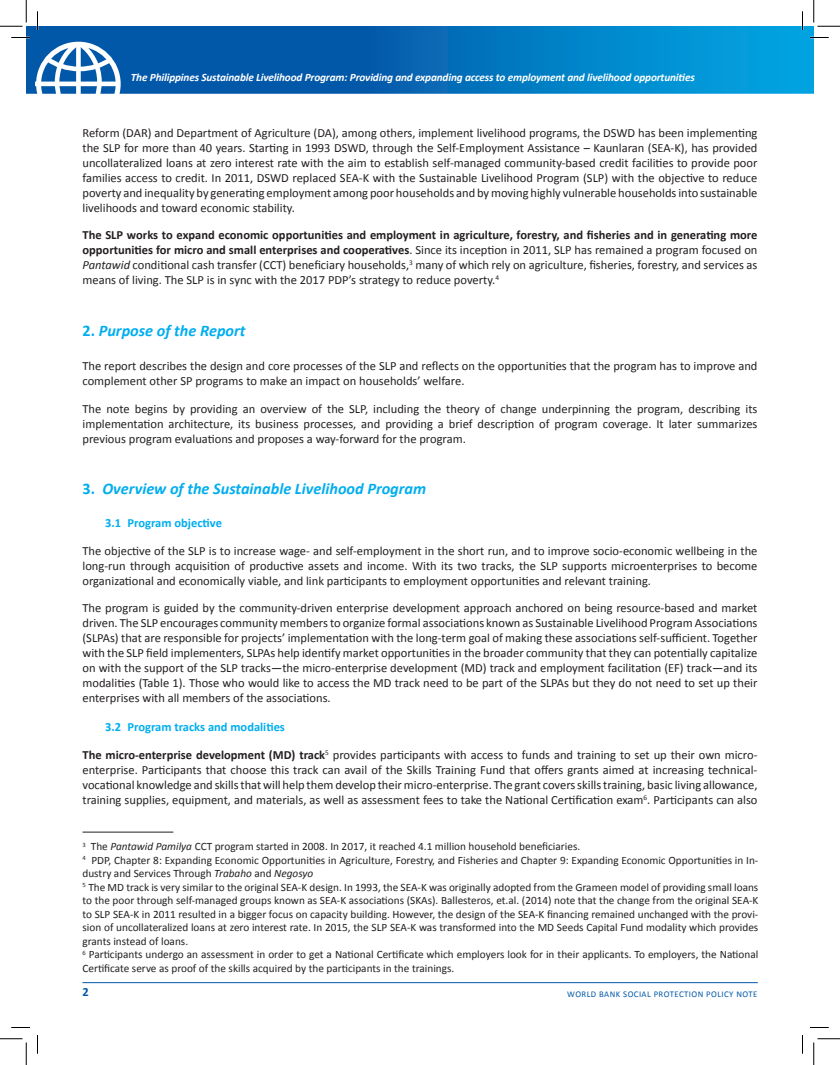
<style>
.page{position:relative;width:840px;height:1065px;background:#fff}
.page>*{position:absolute;margin:0;border:0;box-sizing:border-box;transform-origin:0 0}
.t1{font:italic 700 16.25px "Calibri";color:#00aeef}
.t2{font:12.5px/15px "Calibri";color:#231f20;text-align:justify}
.t3{font:700 12.5px "Calibri";color:#00aeef}
.t4{font:700 12.5px "Calibri";color:#0157a8}
.t5{font:11.25px/13.5px "Calibri";color:#231f20}
.t6{font:italic 700 11.25px "Calibri";letter-spacing:-.015em;color:#fff}
.t7{font:8.75px "Calibri";letter-spacing:.05em;color:#0157a8}
.s1{font-weight:700}
.s2{font-style:italic}
.s3{font-style:normal}
</style>
<div class="page">
<svg style="left:26px;top:26px;width:788px;height:68px;background:#0273bc"></svg>
<hr style="left:82px;top:982px;width:676px;height:1px;background:#0157a8">
<div style="left:36px;top:42px;width:85px;height:84px;border:5px solid #fff;border-radius:50%"></div>
<hr style="left:35px;top:82px;width:85px;height:4px;background:#fff">
<svg style="left:41px;top:37px;width:75px;height:66px"></svg>
<div style="left:76px;top:44px;width:5px;height:84px;background:#fff"></div>
<hr style="left:82px;top:832px;width:91px;height:1px;background:#231f20">
<svg style="left:11px;top:37px;width:19px;height:1px"></svg>
<svg style="left:810px;top:37px;width:19px;height:1px"></svg>
<svg style="left:11px;top:1027px;width:19px;height:1px"></svg>
<svg style="left:810px;top:1027px;width:19px;height:1px"></svg>
<svg style="left:37px;top:11px;width:1px;height:19px"></svg>
<svg style="left:37px;top:1035px;width:1px;height:19px"></svg>
<svg style="left:802px;top:11px;width:1px;height:19px"></svg>
<svg style="left:802px;top:1035px;width:1px;height:19px"></svg>
<svg style="left:0;top:0;width:27px;height:27px"></svg>
<svg style="left:0;top:1039px;width:27px;height:26px"></svg>
<svg style="left:814px;top:0;width:26px;height:27px"></svg>
<svg style="left:814px;top:1039px;width:26px;height:26px"></svg>
<p class="t6" style="left:131px;top:71px;width:565px">The Philippines Sustainable Livelihood Program: Providing and expanding access to employment and livelihood opportunities</p>
<p class="t2" style="left:82px;top:125px;width:677px">Reform (DAR) and Department of Agriculture (DA), among others, implement livelihood programs, the DSWD has been implementing the SLP for more than 40 years. Starting in 1993 DSWD, through the Self-Employment Assistance – Kaunlaran (SEA-K), has provided uncollateralized loans at zero interest rate with the aim to establish self-managed community-based credit facilities to provide poor families access to credit. In 2011, DSWD replaced SEA-K with the Sustainable Livelihood Program (SLP) with the objective to reduce poverty and inequality by generating employment among poor households and by moving highly vulnerable households into sustainable livelihoods and toward economic stability.</p>
<p class="t2" style="left:82px;top:227px;width:677px"><span class="s1">The SLP works to expand economic opportunities and employment in agriculture, forestry, and fisheries and in generating more opportunities for micro and small enterprises and cooperatives</span>. Since its inception in 2011, SLP has remained a program focused on <span class="s2">Pantawid</span> conditional cash transfer (CCT) beneficiary households,<sup>3</sup> many of which rely on agriculture, fisheries, forestry, and services as means of living. The SLP is in sync with the 2017 PDP’s strategy to reduce poverty.<sup>4</sup></p>
<h1 class="t1" style="left:82px;top:320px;width:165px"><span class="s3">2.</span> Purpose of the Report</h1>
<p class="t2" style="left:82px;top:358px;width:676px">The report describes the design and core processes of the SLP and reflects on the opportunities that the program has to improve and complement other SP programs to make an impact on households’ welfare.</p>
<p class="t2" style="left:82px;top:401px;width:676px">The note begins by providing an overview of the SLP, including the theory of change underpinning the program, describing its implementation architecture, its business processes, and providing a brief description of program coverage. It later summarizes previous program evaluations and proposes a way-forward for the program.</p>
<h1 class="t1" style="left:82px;top:479px;width:345px"><span class="s3">3.</span> Overview of the Sustainable Livelihood Program</h1>
<p class="t3" style="left:105px;top:515px;width:118px">3.1 Program objective</p>
<p class="t2" style="left:82px;top:543px;width:677px">The objective of the SLP is to increase wage- and self-employment in the short run, and to improve socio-economic wellbeing in the long-run through acquisition of productive assets and income. With its two tracks, the SLP supports microenterprises to become organizational and economically viable, and link participants to employment opportunities and relevant training.</p>
<p class="t2" style="left:82px;top:600px;width:677px">The program is guided by the community-driven enterprise development approach anchored on being resource-based and market driven. The SLP encourages community members to organize formal associations known as Sustainable Livelihood Program Associations (SLPAs) that are responsible for projects’ implementation with the long-term goal of making these associations self-sufficient. Together with the SLP field implementers, SLPAs help identify market opportunities in the broader community that they can potentially capitalize on with the support of the SLP tracks—the micro-enterprise development (MD) track and employment facilitation (EF) track—and its modalities (Table 1). Those who would like to access the MD track need to be part of the SLPAs but they do not need to set up their enterprises with all members of the associations.</p>
<p class="t3" style="left:105px;top:719px;width:181px">3.2 Program tracks and modalities</p>
<p class="t2" style="left:82px;top:747px;width:677px"><span class="s1">The micro-enterprise development (MD) track</span><sup>5</sup> provides participants with access to funds and training to set up their own micro&shy;enterprise. Participants that choose this track can avail of the Skills Training Fund that offers grants aimed at increasing technical&shy;vocational knowledge and skills that will help them develop their micro-enterprise. The grant covers skills training, basic living allowance, training supplies, equipment, and materials, as well as assessment fees to take the National Certification exam<sup>6</sup>. Participants can also</p>
<p class="t5" style="left:82px;top:839px;width:677px"><sup>3</sup> The <span class="s2">Pantawid Pamilya</span> CCT program started in 2008. In 2017, it reached 4.1 million household beneficiaries.<br><sup>4</sup> PDP, Chapter 8: Expanding Economic Opportunities in Agriculture, Forestry, and Fisheries and Chapter 9: Expanding Economic Opportunities in In&shy;dustry and Services Through <span class="s2">Trabaho</span> and <span class="s2">Negosyo<br></span><sup>5</sup> The MD track is very similar to the original SEA-K design. In 1993, the SEA-K was originally adopted from the Grameen model of providing small loans to the poor through self-managed groups known as SEA-K associations (SKAs). Ballesteros, et.al. (2014) note that the change from the original SEA-K to SLP SEA-K in 2011 resulted in a bigger focus on capacity building. However, the design of the SEA-K financing remained unchanged with the provi&shy;sion of uncollateralized loans at zero interest rate. In 2015, the SLP SEA-K was transformed into the MD Seeds Capital Fund modality which provides grants instead of loans.<br><sup>6</sup> Participants undergo an assessment in order to get a National Certificate which employers look for in their applicants. To employers, the National Certificate serve as proof of the skills acquired by the participants in the trainings.</p>
<p class="t4" style="left:82px;top:984px;width:8px">2</p>
<p class="t7" style="left:567px;top:988px;width:192px">WORLD BANK SOCIAL PROTECTION POLICY NOTE</p>
</div>
